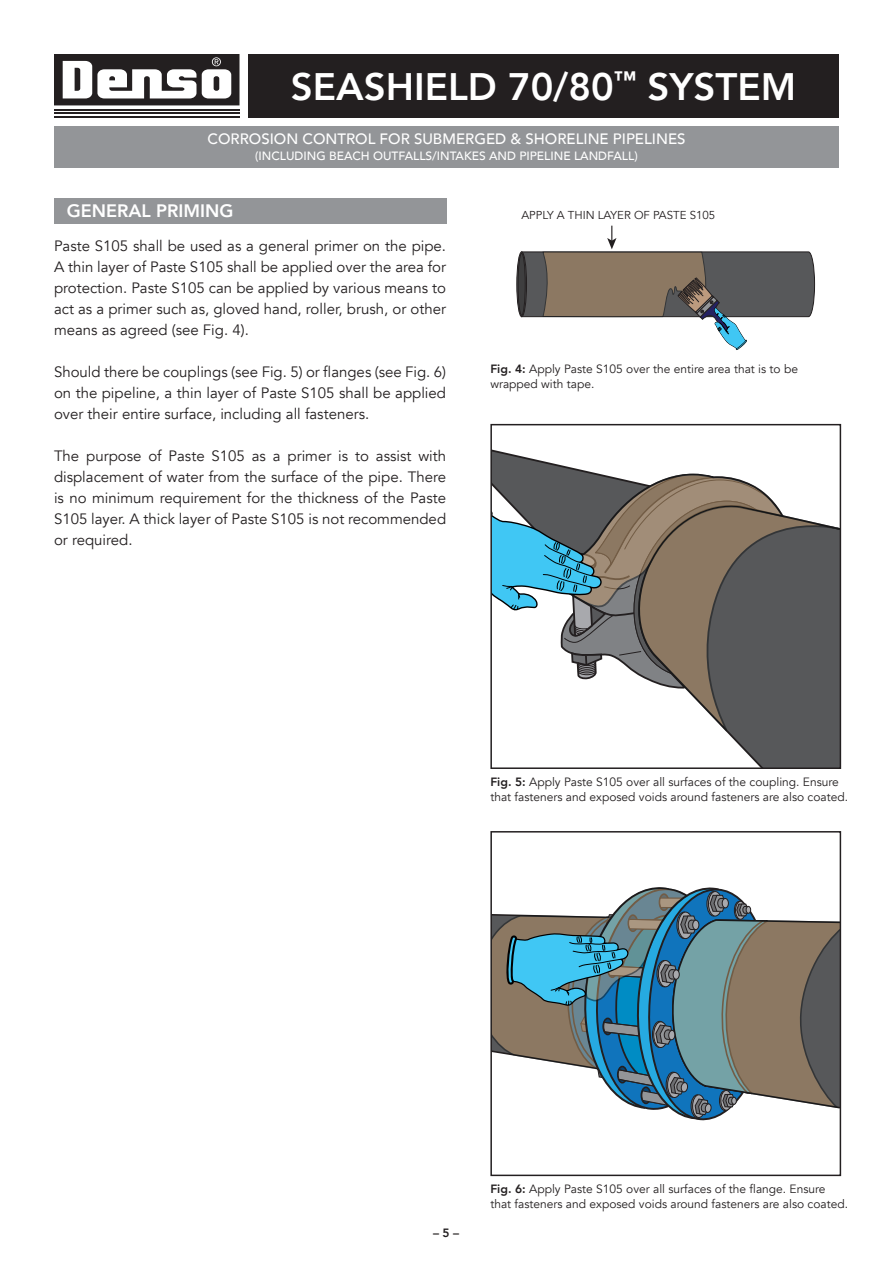
<style>
.page{position:relative;width:893px;height:1263px;background:#fff}
.page>*{position:absolute;margin:0;border:0;box-sizing:border-box;transform-origin:0 0}
.t1{font:800 38.25px "Avenir";color:#fff}
.t2{font:800 18px "Avenir";color:#fff}
.t3{font:15px/21px "Avenir";color:#231f20;text-align:justify}
.t4{font:500 15px "Avenir";color:#fff}
.t5{font:12px/15px "Avenir";color:#231f20}
.t6{font:500 12px "Avenir";color:#fff}
.t7{font:800 12px "Avenir";color:#231f20}
.t8{font:11.4px "Avenir";color:#231f20}
.s1{font-weight:800}
</style>
<div class="page">
<hr style="left:54px;top:109px;width:186px;height:2px;background:#231f20">
<hr style="left:54px;top:113px;width:185px;height:1px;background:#231f20">
<hr style="left:54px;top:116px;width:186px;height:2px;background:#231f20">
<svg style="left:54px;top:54px;width:185px;height:51px"></svg>
<div style="left:248px;top:54px;width:591px;height:64px;background:#231f20"></div>
<div style="left:54px;top:126px;width:785px;height:41px;background:#939598"></div>
<div style="left:517px;top:252px;width:9px;height:65px;background:#2e2a2c;border-radius:50%"></div>
<div style="left:516px;top:252px;width:11px;height:65px;border:1px solid #231f20;border-radius:50%"></div>
<div style="left:518px;top:253px;width:7px;height:62px;background:#3e3e3f;border-radius:50%"></div>
<div style="left:518px;top:253px;width:7px;height:63px;border:1px solid #231f20;border-radius:50%"></div>
<svg style="left:521px;top:226px;width:294px;height:124px"></svg>
<svg style="left:725px;top:731px;width:113px;height:35px;background:#6f7072"></svg>
<svg style="left:646px;top:515px;width:192px;height:216px"></svg>
<svg style="left:493px;top:450px;width:292px;height:229px"></svg>
<div style="left:490px;top:424px;width:351px;height:345px;border:2px solid #231f20"></div>
<svg style="left:493px;top:887px;width:345px;height:234px"></svg>
<div style="left:490px;top:831px;width:351px;height:345px;border:2px solid #231f20"></div>
<div style="left:54px;top:198px;width:392px;height:25px;background:#939598"></div>
<h1 class="t1" style="left:291px;top:64px;width:507px">SEASHIELD 70/80<sup>™</sup> SYSTEM</h1>
<p class="t4" style="left:207px;top:133px;width:479px">CORROSION CONTROL FOR SUBMERGED &amp; SHORELINE PIPELINES</p>
<p class="t6" style="left:255px;top:151px;width:384px">(INCLUDING BEACH OUTFALLS/INTAKES AND PIPELINE LANDFALL)</p>
<p class="t2" style="left:67px;top:204px;width:168px">GENERAL PRIMING</p>
<p class="t8" style="left:521px;top:209px;width:195px">APPLY A THIN LAYER OF PASTE S105</p>
<p class="t3" style="left:54px;top:237px;width:394px">Paste S105 shall be used as a general primer on the pipe.<br>A thin layer of Paste S105 shall be applied over the area for protection. Paste S105 can be applied by various means to act as a primer such as, gloved hand, roller, brush, or other means as agreed (see Fig. 4).</p>
<p class="t3" style="left:54px;top:362px;width:394px">Should there be couplings (see Fig. 5) or flanges (see Fig. 6) on the pipeline, a thin layer of Paste S105 shall be applied over their entire surface, including all fasteners.</p>
<p class="t3" style="left:54px;top:447px;width:394px">The purpose of Paste S105 as a primer is to assist with displacement of water from the surface of the pipe. There is no minimum requirement for the thickness of the Paste S105 layer. A thick layer of Paste S105 is not recommended or required.</p>
<p class="t5" style="left:490px;top:363px;width:309px"><span class="s1">Fig. 4:</span> Apply Paste S105 over the entire area that is to be wrapped with tape.</p>
<p class="t5" style="left:490px;top:776px;width:359px"><span class="s1">Fig. 5:</span> Apply Paste S105 over all surfaces of the coupling. Ensure that fasteners and exposed voids around fasteners are also coated.</p>
<p class="t7" style="left:433px;top:1228px;width:28px">– 5 –</p>
<p class="t5" style="left:490px;top:1182px;width:359px"><span class="s1">Fig. 6:</span> Apply Paste S105 over all surfaces of the flange. Ensure that fasteners and exposed voids around fasteners are also coated.</p>
</div>
